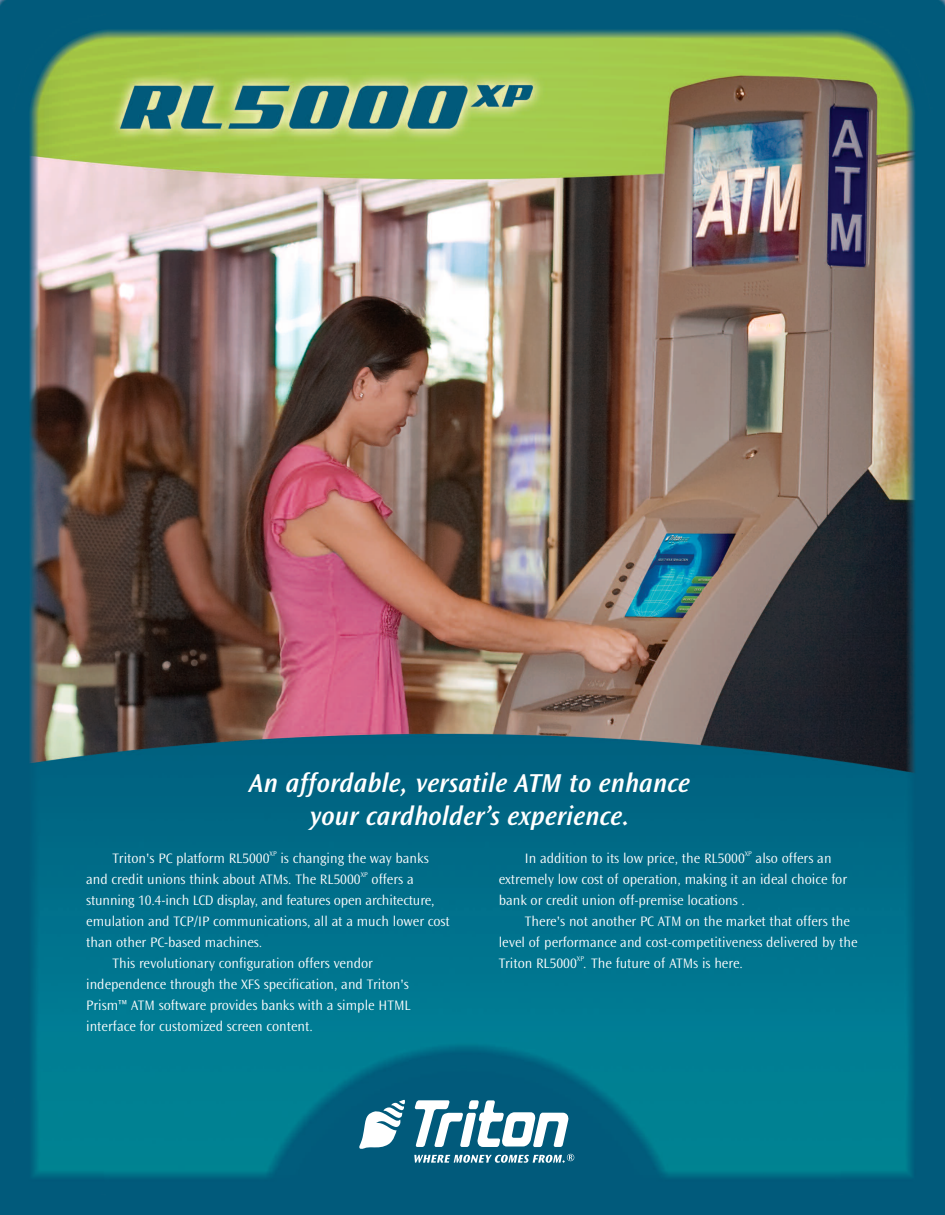
<style>
.page{position:relative;width:945px;height:1215px;background:#fff}
.page>*{position:absolute;margin:0;border:0;box-sizing:border-box;transform-origin:0 0}
.t1{font:italic 600 27px/33px "Ocean Sans";letter-spacing:.005em;color:#fff;text-align:center}
.t2{font:300 14.25px/21px "Ocean Sans";color:#fff}
.t3{font:300 7.2px "Ocean Sans";color:#fff}
</style>
<div class="page">
<img style="left:0;top:0;width:945px;height:1215px">
<svg style="left:414px;top:1154px;width:160px;height:9px"></svg>
<svg style="left:359px;top:1100px;width:46px;height:49px"></svg>
<svg style="left:415px;top:1100px;width:154px;height:47px"></svg>
<h1 class="t1" style="left:249px;top:768px;width:442px">An affordable, versatile ATM to enhance your cardholder’s experience.</h1>
<p class="t2" style="left:112px;top:848px;width:159px">Triton's PC platform RL5000</p>
<p class="t3" style="left:270px;top:850px;width:9px">XP</p>
<p class="t2" style="left:86px;top:848px;width:344px;text-indent:194px">is changing the way banks and credit unions think about ATMs. The RL5000</p>
<p class="t3" style="left:361px;top:871px;width:9px">XP</p>
<p class="t2" style="left:372px;top:869px;width:44px">offers a</p>
<p class="t2" style="left:86px;top:890px;width:350px">stunning 10.4-inch LCD display, and features open architecture,</p>
<p class="t2" style="left:86px;top:911px;width:365px">emulation and TCP/IP communications, all at a much lower cost</p>
<p class="t2" style="left:86px;top:932px;width:178px">than other PC-based machines.</p>
<p class="t2" style="left:112px;top:953px;width:262px">This revolutionary configuration offers vendor</p>
<p class="t2" style="left:86px;top:974px;width:324px">independence through the XFS specification, and Triton's</p>
<p class="t2" style="left:86px;top:995px;width:326px">Prism™ ATM software provides banks with a simple HTML</p>
<p class="t2" style="left:86px;top:1016px;width:228px">interface for customized screen content.</p>
<p class="t2" style="left:525px;top:848px;width:221px">In addition to its low price, the RL5000</p>
<p class="t3" style="left:745px;top:850px;width:9px">XP</p>
<p class="t2" style="left:499px;top:848px;width:350px;text-indent:257px">also offers an extremely low cost of operation, making it an ideal choice for bank or credit union off-premise locations .</p>
<p class="t2" style="left:499px;top:911px;width:360px;text-indent:26px">There's not another PC ATM on the market that offers the level of performance and cost-competitiveness delivered by the<br>Triton RL5000 . The future of ATMs is here.</p>
<p class="t3" style="left:577px;top:955px;width:9px">XP</p>
</div>
